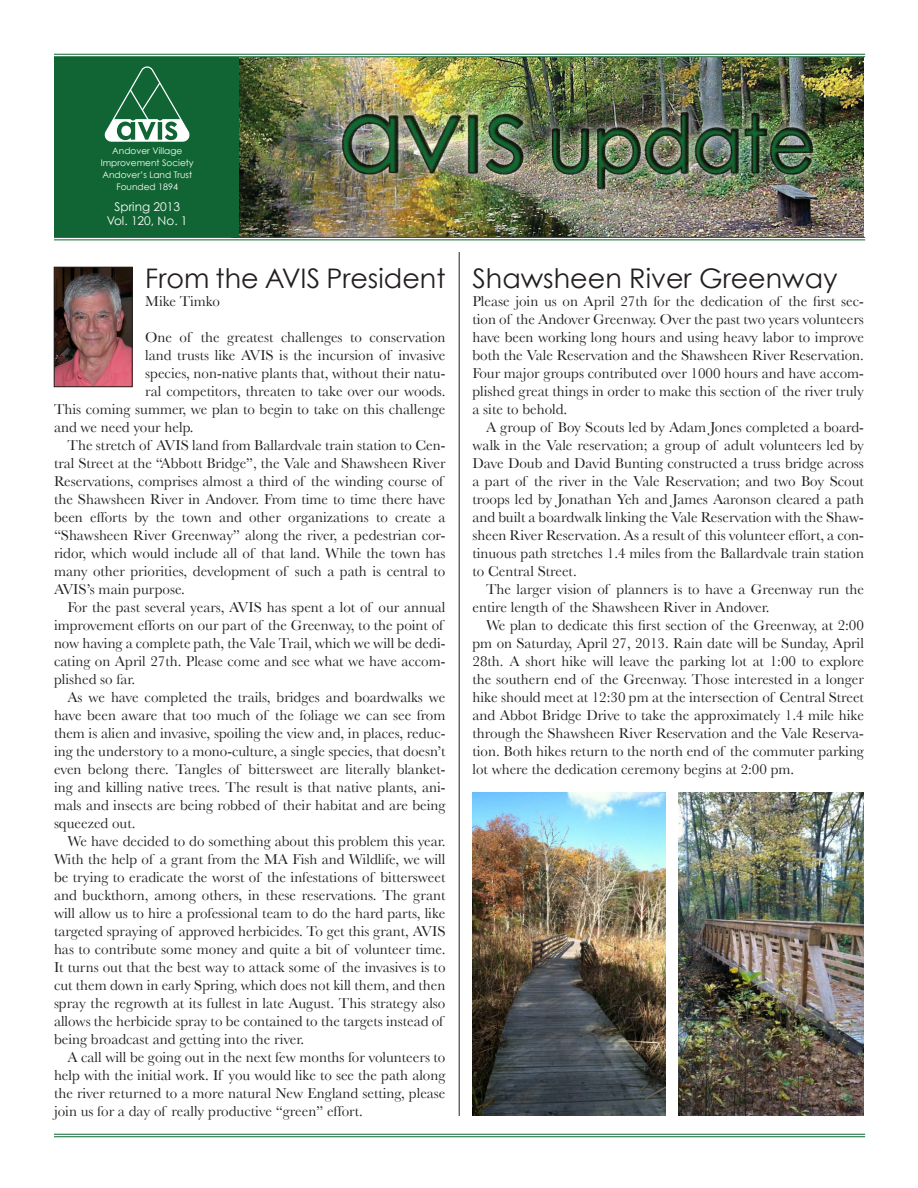
<style>
.page{position:relative;width:918px;height:1188px;background:#fff}
.page>*{position:absolute;margin:0;border:0;box-sizing:border-box;transform-origin:0 0}
.t1{font:27px "Century Gothic";color:#231f20}
.t2{font:15px/18px "Baskerville";color:#231f20;text-align:justify}
.t3{font:12px "Century Gothic";color:#fff}
.t4{font:9px "Century Gothic";color:#fff}
</style>
<div class="page">
<hr style="left:54px;top:1134px;width:811px;height:1px;background:#116534">
<hr style="left:54px;top:1136px;width:811px;height:1px;background:#116534">
<img style="left:238px;top:57px;width:626px;height:180px">
<div style="left:54px;top:57px;width:184px;height:180px;background:#116534"></div>
<hr style="left:54px;top:237px;width:811px;height:1px;background:#116534">
<hr style="left:54px;top:240px;width:811px;height:1px;background:#116534">
<hr style="left:54px;top:54px;width:811px;height:1px;background:#116534">
<hr style="left:54px;top:56px;width:811px;height:1px;background:#116534">
<svg style="left:104px;top:66px;width:86px;height:76px"></svg>
<img style="left:56px;top:269px;width:74px;height:116px">
<div style="left:54px;top:267px;width:78px;height:120px;border:1px solid #231f20"></div>
<hr style="left:459px;top:252px;width:1px;height:864px;background:#231f20">
<img style="left:472px;top:792px;width:193px;height:324px">
<img style="left:678px;top:792px;width:186px;height:324px">
<p class="t4" style="left:112px;top:145px;width:72px">Andover Village</p>
<p class="t4" style="left:101px;top:157px;width:95px">Improvement Society</p>
<p class="t4" style="left:102px;top:169px;width:91px">Andover’s Land Trust</p>
<p class="t4" style="left:116px;top:181px;width:63px">Founded 1894</p>
<p class="t3" style="left:115px;top:199px;width:67px">Spring 2013</p>
<p class="t3" style="left:107px;top:213px;width:82px">Vol. 120, No. 1</p>
<p class="t1" style="left:145px;top:262px;width:302px">From the AVIS President</p>
<p class="t2" style="left:145px;top:292px;width:76px">Mike Timko</p>
<p class="t2" style="left:145px;top:328px;width:302px">One of the greatest challenges to conservation</p>
<p class="t2" style="left:145px;top:346px;width:302px">land trusts like AVIS is the incursion of invasive</p>
<p class="t2" style="left:145px;top:364px;width:302px">species, non-native plants that, without their natu-</p>
<p class="t2" style="left:145px;top:382px;width:302px">ral competitors, threaten to take over our woods.</p>
<p class="t2" style="left:54px;top:400px;width:393px">This coming summer, we plan to begin to take on this challenge</p>
<p class="t2" style="left:54px;top:418px;width:141px">and we need your help.</p>
<p class="t2" style="left:54px;top:436px;width:393px;text-align:left;text-indent:14px">The stretch of AVIS land from Ballardvale train station to Cen&shy;tral Street at the “Abbott Bridge”, the Vale and Shawsheen River Reservations, comprises almost a third of the winding course of the Shawsheen River in Andover. From time to time there have been efforts by the town and other organizations to create a “Shawsheen River Greenway” along the river, a pedestrian cor&shy;ridor, which would include all of that land. While the town has many other priorities, development of such a path is central to AVIS’s main purpose.</p>
<p class="t2" style="left:54px;top:598px;width:393px;text-align:left;text-indent:14px">For the past several years, AVIS has spent a lot of our annual improvement efforts on our part of the Greenway, to the point of now having a complete path, the Vale Trail, which we will be dedi&shy;cating on April 27th. Please come and see what we have accom&shy;plished so far.</p>
<p class="t2" style="left:54px;top:688px;width:393px;text-indent:14px">As we have completed the trails, bridges and boardwalks we have been aware that too much of the foliage we can see from them is alien and invasive, spoiling the view and, in places, reduc&shy;ing the understory to a mono-culture, a single species, that doesn’t even belong there. Tangles of bittersweet are literally blanket&shy;ing and killing native trees. The result is that native plants, ani&shy;mals and insects are being robbed of their habitat and are being squeezed out.</p>
<p class="t2" style="left:54px;top:832px;width:393px;text-align:left;text-indent:14px">We have decided to do something about this problem this year.<br>With the help of a grant from the MA Fish and Wildlife, we will be trying to eradicate the worst of the infestations of bittersweet and buckthorn, among others, in these reservations. The grant will allow us to hire a professional team to do the hard parts, like targeted spraying of approved herbicides. To get this grant, AVIS has to contribute some money and quite a bit of volunteer time.<br>It turns out that the best way to attack some of the invasives is to cut them down in early Spring, which does not kill them, and then spray the regrowth at its fullest in late August. This strategy also allows the herbicide spray to be contained to the targets instead of being broadcast and getting into the river.</p>
<p class="t2" style="left:54px;top:1048px;width:393px;text-indent:14px">A call will be going out in the next few months for volunteers to help with the initial work. If you would like to see the path along the river returned to a more natural New England setting, please join us for a day of really productive “green” effort.</p>
<p class="t1" style="left:472px;top:262px;width:367px">Shawsheen River Greenway</p>
<p class="t2" style="left:472px;top:292px;width:393px">Please join us on April 27th for the dedication of the first sec&shy;tion of the Andover Greenway. Over the past two years volunteers have been working long hours and using heavy labor to improve both the Vale Reservation and the Shawsheen River Reservation.<br>Four major groups contributed over 1000 hours and have accom&shy;plished great things in order to make this section of the river truly a site to behold.</p>
<p class="t2" style="left:472px;top:418px;width:393px;text-indent:14px">A group of Boy Scouts led by Adam Jones completed a board&shy;walk in the Vale reservation; a group of adult volunteers led by Dave Doub and David Bunting constructed a truss bridge across a part of the river in the Vale Reservation; and two Boy Scout troops led by Jonathan Yeh and James Aaronson cleared a path and built a boardwalk linking the Vale Reservation with the Shaw&shy;sheen River Reservation. As a result of this volunteer effort, a con&shy;tinuous path stretches 1.4 miles from the Ballardvale train station to Central Street.</p>
<p class="t2" style="left:472px;top:580px;width:393px;text-indent:14px">The larger vision of planners is to have a Greenway run the entire length of the Shawsheen River in Andover.</p>
<p class="t2" style="left:472px;top:616px;width:393px;text-indent:14px">We plan to dedicate this first section of the Greenway, at 2:00 pm on Saturday, April 27, 2013. Rain date will be Sunday, April 28th. A short hike will leave the parking lot at 1:00 to explore the southern end of the Greenway. Those interested in a longer hike should meet at 12:30 pm at the intersection of Central Street and Abbot Bridge Drive to take the approximately 1.4 mile hike through the Shawsheen River Reservation and the Vale Reserva&shy;tion. Both hikes return to the north end of the commuter parking lot where the dedication ceremony begins at 2:00 pm.</p>
</div>
